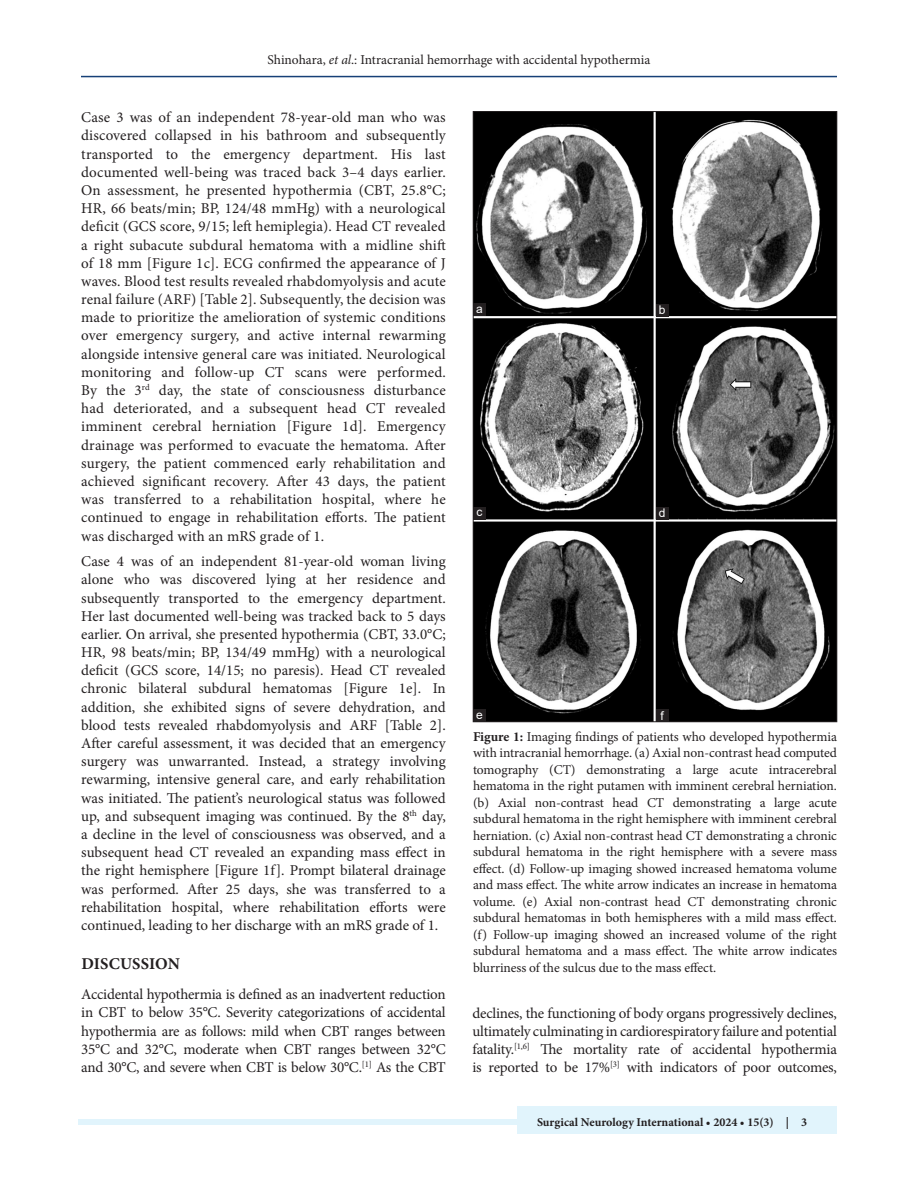
<style>
.page{position:relative;width:918px;height:1188px;background:#fff}
.page>*{position:absolute;margin:0;border:0;box-sizing:border-box;transform-origin:0 0}
.t1{font:700 16.5px "Minion Pro";letter-spacing:.01em;color:#231f20}
.TX{font:15px/18.1px "Minion Pro";letter-spacing:-.01em;color:#231f20;text-align:justify}
.FGC{font:13.5px/16.5px "Minion Pro";letter-spacing:-.005em;color:#231f20;text-align:justify}
.JF{font:700 12px "Minion Pro";color:#231f20}
.LABEL{font:12px "Arial";color:#fff}
.s1{font-style:italic}
.s2{font-weight:700}
</style>
<div class="page">
<hr style="left:81px;top:76px;width:756px;height:1px;background:#164077">
<div style="left:78px;top:1119px;width:756px;height:6px;background:#e1f4fc"></div>
<div style="left:518px;top:1106px;width:319px;height:28px;background:#e1f4fc"></div>
<img style="left:475px;top:113px;width:360px;height:607px">
<div style="left:656px;top:507px;width:12px;height:12px;background:#231f20"></div>
<div style="left:473px;top:507px;width:13px;height:12px;background:#231f20"></div>
<div style="left:656px;top:304px;width:12px;height:12px;background:#231f20"></div>
<div style="left:656px;top:709px;width:12px;height:13px;background:#231f20"></div>
<div style="left:473px;top:304px;width:13px;height:12px;background:#231f20"></div>
<div style="left:473px;top:709px;width:13px;height:13px;background:#231f20"></div>
<p class="FGC" style="left:268px;top:51px;width:384px">Shinohara, <span class="s1">et al</span>.: Intracranial hemorrhage with accidental hypothermia</p>
<p class="TX" style="left:81px;top:108px;width:366px">Case 3 was of an independent 78-year-old man who was discovered collapsed in his bathroom and subsequently transported to the emergency department. His last documented well-being was traced back 3–4 days earlier.<br>On assessment, he presented hypothermia (CBT, 25.8°C; HR, 66 beats/min; BP, 124/48 mmHg) with a neurological deficit (GCS score, 9/15; left hemiplegia). Head CT revealed a right subacute subdural hematoma with a midline shift of 18 mm [Figure 1c]. ECG confirmed the appearance of J waves. Blood test results revealed rhabdomyolysis and acute renal failure (ARF) [Table 2]. Subsequently, the decision was made to prioritize the amelioration of systemic conditions over emergency surgery, and active internal rewarming alongside intensive general care was initiated. Neurological monitoring and follow-up CT scans were performed.<br>By the 3<sup>rd</sup> day, the state of consciousness disturbance had deteriorated, and a subsequent head CT revealed imminent cerebral herniation [Figure 1d]. Emergency drainage was performed to evacuate the hematoma. After surgery, the patient commenced early rehabilitation and achieved significant recovery. After 43 days, the patient was transferred to a rehabilitation hospital, where he continued to engage in rehabilitation efforts. The patient was discharged with an mRS grade of 1.</p>
<p class="TX" style="left:81px;top:552px;width:366px">Case 4 was of an independent 81-year-old woman living alone who was discovered lying at her residence and subsequently transported to the emergency department.<br>Her last documented well-being was tracked back to 5 days earlier. On arrival, she presented hypothermia (CBT, 33.0°C; HR, 98 beats/min; BP, 134/49 mmHg) with a neurological deficit (GCS score, 14/15; no paresis). Head CT revealed chronic bilateral subdural hematomas [Figure 1e]. In addition, she exhibited signs of severe dehydration, and blood tests revealed rhabdomyolysis and ARF [Table 2].<br>After careful assessment, it was decided that an emergency surgery was unwarranted. Instead, a strategy involving rewarming, intensive general care, and early rehabilitation was initiated. The patient’s neurological status was followed up, and subsequent imaging was continued. By the 8<sup>th</sup> day, a decline in the level of consciousness was observed, and a subsequent head CT revealed an expanding mass effect in the right hemisphere [Figure 1f]. Prompt bilateral drainage was performed. After 25 days, she was transferred to a rehabilitation hospital, where rehabilitation efforts were continued, leading to her discharge with an mRS grade of 1.</p>
<h1 class="t1" style="left:81px;top:952px;width:100px">DISCUSSION</h1>
<p class="TX" style="left:81px;top:985px;width:366px">Accidental hypothermia is defined as an inadvertent reduction in CBT to below 35°C. Severity categorizations of accidental hypothermia are as follows: mild when CBT ranges between 35°C and 32°C, moderate when CBT ranges between 32°C and 30°C, and severe when CBT is below 30°C.<sup>[1]</sup> As the CBT</p>
<p class="LABEL" style="left:476px;top:301px;width:8px">a</p>
<p class="LABEL" style="left:659px;top:302px;width:8px">b</p>
<p class="LABEL" style="left:476px;top:504px;width:7px">c</p>
<p class="LABEL" style="left:659px;top:505px;width:8px">d</p>
<p class="LABEL" style="left:476px;top:706px;width:8px">e</p>
<p class="LABEL" style="left:660px;top:707px;width:5px">f</p>
<p class="FGC" style="left:473px;top:728px;width:366px"><span class="s2">Figure 1:</span> Imaging findings of patients who developed hypothermia with intracranial hemorrhage. (a) Axial non-contrast head computed tomography (CT) demonstrating a large acute intracerebral hematoma in the right putamen with imminent cerebral herniation. (b) Axial non-contrast head CT demonstrating a large acute subdural hematoma in the right hemisphere with imminent cerebral herniation. (c) Axial non-contrast head CT demonstrating a chronic subdural hematoma in the right hemisphere with a severe mass effect. (d) Follow-up imaging showed increased hematoma volume and mass effect. The white arrow indicates an increase in hematoma volume. (e) Axial non-contrast head CT demonstrating chronic subdural hematomas in both hemispheres with a mild mass effect. (f) Follow-up imaging showed an increased volume of the right subdural hematoma and a mass effect. The white arrow indicates blurriness of the sulcus due to the mass effect.</p>
<p class="TX" style="left:472px;top:1004px;width:366px">declines, the functioning of body organs progressively declines, ultimately culminating in cardiorespiratory failure and potential fatality.<sup>[1,6]</sup> The mortality rate of accidental hypothermia is reported to be 17%<sup>[3]</sup> with indicators of poor outcomes,</p>
<p class="JF" style="left:537px;top:1113px;width:272px">Surgical Neurology International • 2024 • 15(3) | 3</p>
</div>
